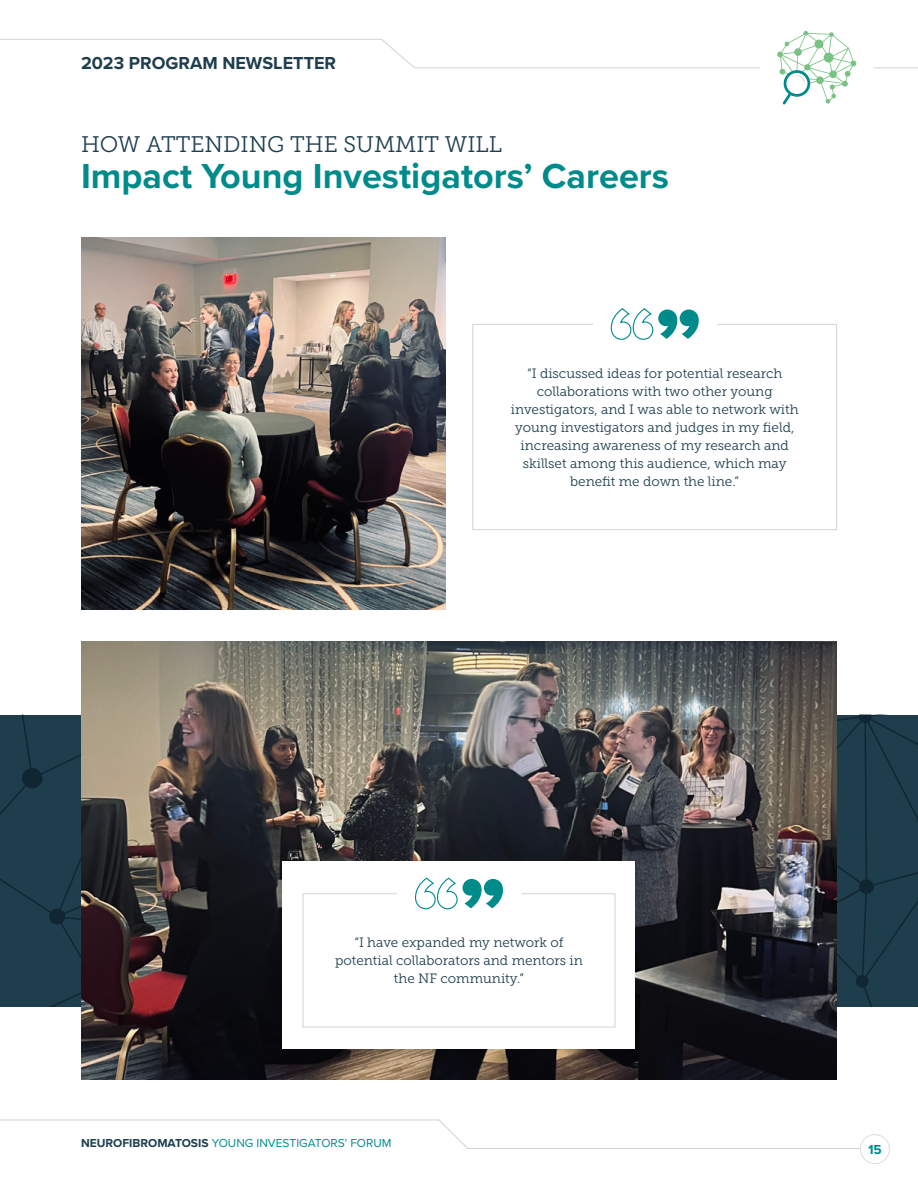
<style>
.page{position:relative;width:918px;height:1188px;background:#fff}
.page>*{position:absolute;margin:0;border:0;box-sizing:border-box;transform-origin:0 0}
.t1{font:700 36px "Proxima Nova";color:#008b8b}
.t2{font:22.5px "Museo Slab 300";color:#1e3e4e}
.t3{font:700 18px "Proxima Nova";color:#1e3e4e}
.t4{font:13.5px/18px "Museo Slab 300";color:#1e3e4e;text-align:center}
.t5{font:700 13.5px "Proxima Nova";color:#008b8b}
.t6{font:12px "Proxima Nova";color:#008b8b}
.s1{font-weight:700;color:#1e3e4e}
</style>
<div class="page">
<svg style="left:0;top:39px;width:760px;height:30px"></svg>
<svg style="left:0;top:1119px;width:868px;height:30px"></svg>
<div style="left:860px;top:1135px;width:29px;height:29px;background:#fff;border-radius:50%"></div>
<div style="left:860px;top:1134px;width:30px;height:30px;border:1px solid #dcddde;border-radius:50%"></div>
<hr style="left:874px;top:67px;width:44px;height:1px;background:#d1d3d4">
<svg style="left:777px;top:31px;width:79px;height:73px"></svg>
<img style="left:81px;top:642px;width:756px;height:438px">
<div style="left:283px;top:861px;width:352px;height:188px;background:#fff"></div>
<img style="left:0;top:715px;width:918px;height:292px">
<img style="left:81px;top:238px;width:365px;height:371px">
<div style="left:472px;top:324px;width:365px;height:206px;border:1px solid #d1d3d4"></div>
<div style="left:593px;top:308px;width:123px;height:32px;background:#fff"></div>
<svg style="left:610px;top:308px;width:89px;height:32px"></svg>
<h3 class="t3" style="left:81px;top:49px;width:257px">2023 PROGRAM NEWSLETTER</h3>
<h2 class="t2" style="left:81px;top:132px;width:423px">HOW ATTENDING THE SUMMIT WILL</h2>
<h1 class="t1" style="left:81px;top:149px;width:590px">Impact Young Investigators’ Careers</h1>
<p class="t4" style="left:511px;top:364px;width:289px">“I discussed ideas for potential research collaborations with two other young investigators, and I was able to network with young investigators and judges in my field, increasing awareness of my research and skillset among this audience, which may benefit me down the line.”</p>
<p class="t4" style="left:335px;top:934px;width:249px">“I have expanded my network of potential collaborators and mentors in the NF community.”</p>
<p class="t6" style="left:81px;top:1134px;width:312px"><span class="s1">NEUROFIBROMATOSIS</span> YOUNG INVESTIGATORS' FORUM</p>
<p class="t5" style="left:868px;top:1139px;width:15px">15</p>
</div>
